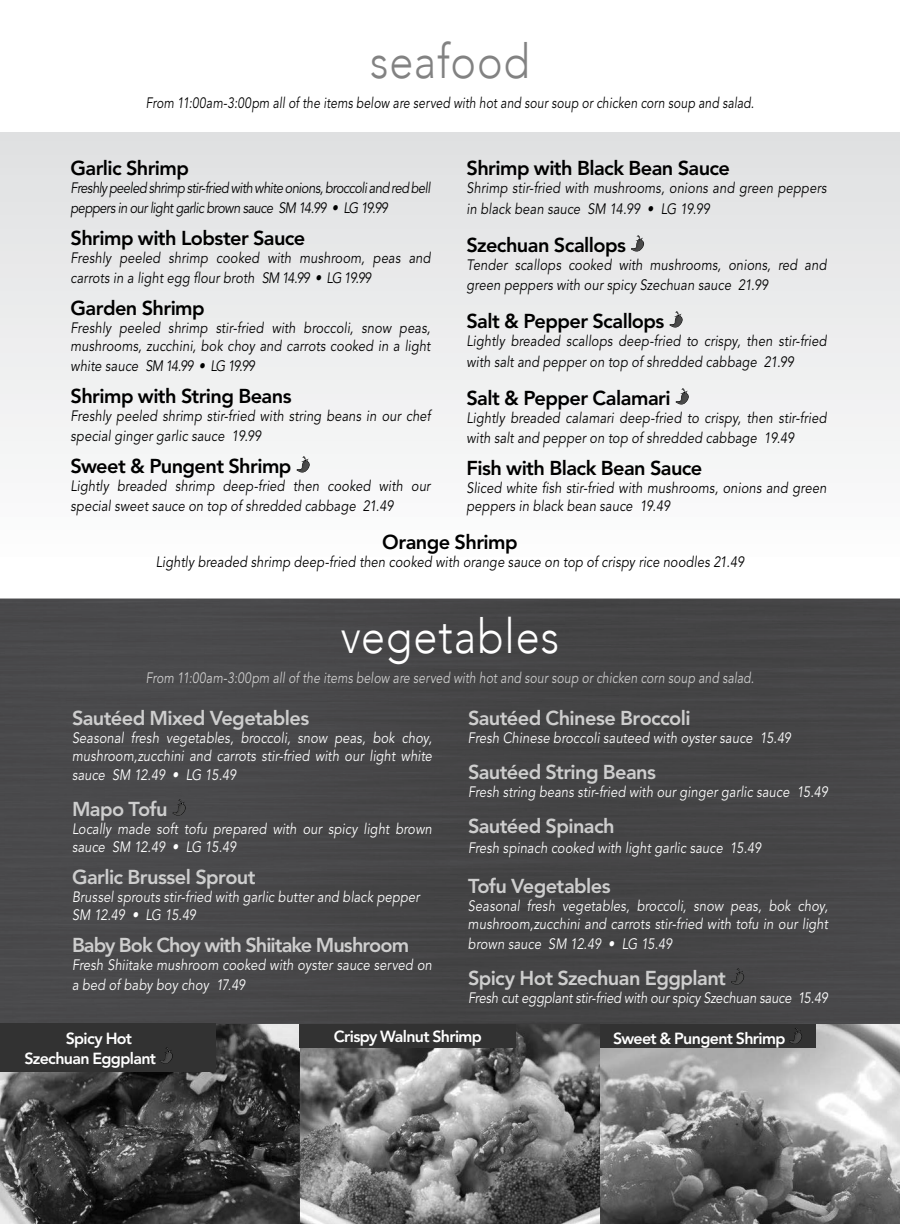
<style>
.page{position:relative;width:900px;height:1224px;background:#fff}
.page>*{position:absolute;margin:0;border:0;box-sizing:border-box;transform-origin:0 0}
.t1{font:300 48px "Avenir";letter-spacing:.02em;color:#fff;scale:.9 1}
.t2{font:300 48px "Avenir";letter-spacing:.02em;color:#828282;scale:.9 1}
.t3{font:800 20px "Avenir LT Std";letter-spacing:-.03em;color:#000}
.t4{font:800 20px "Avenir LT Std";letter-spacing:-.03em;color:#cecece}
.t5{font:800 20px "Avenir LT Std";letter-spacing:-.05em;color:#cecece}
.t6{font:800 16px "Avenir LT Std";letter-spacing:-.04em;color:#fff}
.t7{font:italic 15px/20px "Avenir LT Std";letter-spacing:.015em;color:#000;scale:.85 1}
.t8{font:italic 15px/18px "Avenir LT Std";letter-spacing:.01em;color:#fff;scale:.85 1}
.t9{font:italic 15px/20px "Avenir LT Std";letter-spacing:-.035em;color:#000;scale:.85 1}
.t10{font:italic 15px "Avenir LT Std";letter-spacing:.015em;color:#cecece;scale:.8 1}
.t11{font:italic 15px "Avenir LT Std";letter-spacing:.015em;color:#000;scale:.8 1}
</style>
<div class="page">
<img style="left:0;top:1025px;width:300px;height:199px">
<img style="left:300px;top:1025px;width:600px;height:199px">
<div style="left:0;top:132px;width:900px;height:435px;background:linear-gradient(to bottom,#dfe0e1,#fdfdfd)"></div>
<hr style="left:0;top:598px;width:900px;height:1px;background:#606164">
<div style="left:0;top:599px;width:900px;height:426px;background:#474648"></div>
<svg style="left:297px;top:456px;width:13px;height:16px"></svg>
<svg style="left:631px;top:235px;width:13px;height:16px"></svg>
<svg style="left:670px;top:311px;width:13px;height:16px"></svg>
<svg style="left:676px;top:388px;width:13px;height:16px"></svg>
<svg style="left:173px;top:799px;width:13px;height:17px"></svg>
<svg style="left:731px;top:968px;width:13px;height:17px"></svg>
<div style="left:300px;top:1024px;width:216px;height:24px;background:#323232"></div>
<div style="left:600px;top:1024px;width:216px;height:24px;background:#323232"></div>
<svg style="left:789px;top:1028px;width:13px;height:16px"></svg>
<div style="left:0;top:1024px;width:216px;height:48px;background:#323232"></div>
<svg style="left:160px;top:1048px;width:13px;height:16px"></svg>
<svg style="left:899px;top:676px;width:1px;height:24px"></svg>
<h1 class="t2" style="left:370px;top:33px;width:179px">seafood</h1>
<p class="t11" style="left:146px;top:94px;width:762px">From 11:00am-3:00pm all of the items below are served with hot and sour soup or chicken corn soup and salad.</p>
<h2 class="t3" style="left:71px;top:156px;width:120px">Garlic Shrimp</h2>
<p class="t9" style="left:71px;top:178px;width:425px">Freshly peeled shrimp stir-fried with white onions, broccoli and red bell peppers in our light garlic brown sauce SM 14.99 • LG 19.99</p>
<h2 class="t3" style="left:71px;top:226px;width:236px">Shrimp with Lobster Sauce</h2>
<p class="t7" style="left:71px;top:248px;width:425px">Freshly peeled shrimp cooked with mushroom, peas and carrots in a light egg flour broth SM 14.99 • LG 19.99</p>
<h2 class="t3" style="left:71px;top:296px;width:136px">Garden Shrimp</h2>
<p class="t7" style="left:71px;top:319px;width:425px;line-height:18px">Freshly peeled shrimp stir-fried with broccoli, snow peas, mushrooms, zucchini, bok choy and carrots cooked in a light</p>
<p class="t7" style="left:71px;top:356px;width:218px">white sauce SM 14.99 • LG 19.99</p>
<h2 class="t3" style="left:71px;top:384px;width:223px">Shrimp with String Beans</h2>
<p class="t7" style="left:71px;top:406px;width:425px">Freshly peeled shrimp stir-fried with string beans in our chef special ginger garlic sauce 19.99</p>
<h2 class="t3" style="left:71px;top:454px;width:223px">Sweet &amp; Pungent Shrimp</h2>
<p class="t7" style="left:71px;top:476px;width:425px">Lightly breaded shrimp deep-fried then cooked with our special sweet sauce on top of shredded cabbage 21.49</p>
<h2 class="t3" style="left:467px;top:156px;width:265px">Shrimp with Black Bean Sauce</h2>
<p class="t7" style="left:467px;top:178px;width:425px;line-height:21px">Shrimp stir-fried with mushrooms, onions and green peppers in black bean sauce SM 14.99 • LG 19.99</p>
<h2 class="t3" style="left:467px;top:233px;width:161px">Szechuan Scallops</h2>
<p class="t7" style="left:467px;top:255px;width:425px">Tender scallops cooked with mushrooms, onions, red and green peppers with our spicy Szechuan sauce 21.99</p>
<h2 class="t3" style="left:467px;top:309px;width:199px">Salt &amp; Pepper Scallops</h2>
<p class="t7" style="left:467px;top:331px;width:425px;line-height:21px">Lightly breaded scallops deep-fried to crispy, then stir-fried with salt and pepper on top of shredded cabbage 21.99</p>
<h2 class="t3" style="left:467px;top:386px;width:206px">Salt &amp; Pepper Calamari</h2>
<p class="t7" style="left:467px;top:408px;width:425px">Lightly breaded calamari deep-fried to crispy, then stir-fried with salt and pepper on top of shredded cabbage 19.49</p>
<h2 class="t3" style="left:467px;top:456px;width:237px">Fish with Black Bean Sauce</h2>
<p class="t7" style="left:467px;top:479px;width:425px;line-height:18px">Sliced white fish stir-fried with mushrooms, onions and green peppers in black bean sauce 19.49</p>
<h2 class="t3" style="left:382px;top:530px;width:137px">Orange Shrimp</h2>
<p class="t7" style="left:156px;top:552px;width:693px">Lightly breaded shrimp deep-fried then cooked with orange sauce on top of crispy rice noodles 21.49</p>
<h1 class="t1" style="left:341px;top:608px;width:244px">vegetables</h1>
<p class="t10" style="left:146px;top:670px;width:762px">From 11:00am-3:00pm all of the items below are served with hot and sour soup or chicken corn soup and salad.</p>
<h2 class="t4" style="left:72px;top:706px;width:239px">Sautéed Mixed Vegetables</h2>
<p class="t8" style="left:72px;top:729px;width:425px;line-height:18.6px;text-align:justify">Seasonal fresh vegetables, broccoli, snow peas, bok choy, mushroom,zucchini and carrots stir-fried with our light white sauce SM 12.49 • LG 15.49</p>
<h2 class="t4" style="left:72px;top:797px;width:97px">Mapo Tofu</h2>
<p class="t8" style="left:72px;top:820px;width:425px">Locally made soft tofu prepared with our spicy light brown sauce SM 12.49 • LG 15.49</p>
<h2 class="t4" style="left:72px;top:865px;width:185px">Garlic Brussel Sprout</h2>
<p class="t8" style="left:72px;top:888px;width:411px">Brussel sprouts stir-fried with garlic butter and black pepper<br>SM 12.49 • LG 15.49</p>
<h2 class="t5" style="left:72px;top:933px;width:339px">Baby Bok Choy with Shiitake Mushroom</h2>
<p class="t8" style="left:72px;top:955px;width:425px;line-height:20px">Fresh Shiitake mushroom cooked with oyster sauce served on a bed of baby boy choy 17.49</p>
<h2 class="t4" style="left:468px;top:706px;width:224px">Sautéed Chinese Broccoli</h2>
<p class="t8" style="left:468px;top:729px;width:382px">Fresh Chinese broccoli sauteed with oyster sauce 15.49</p>
<h2 class="t4" style="left:468px;top:760px;width:190px">Sautéed String Beans</h2>
<p class="t8" style="left:468px;top:783px;width:425px">Fresh string beans stir-fried with our ginger garlic sauce 15.49</p>
<h2 class="t4" style="left:468px;top:814px;width:148px">Sautéed Spinach</h2>
<p class="t8" style="left:468px;top:839px;width:347px">Fresh spinach cooked with light garlic sauce 15.49</p>
<h2 class="t4" style="left:468px;top:874px;width:144px">Tofu Vegetables</h2>
<p class="t8" style="left:468px;top:897px;width:425px">Seasonal fresh vegetables, broccoli, snow peas, bok choy, mushroom,zucchini and carrots stir-fried with tofu in our light</p>
<p class="t8" style="left:468px;top:935px;width:242px">brown sauce SM 12.49 • LG 15.49</p>
<h2 class="t4" style="left:468px;top:966px;width:259px">Spicy Hot Szechuan Eggplant</h2>
<p class="t8" style="left:468px;top:989px;width:425px">Fresh cut eggplant stir-fried with our spicy Szechuan sauce 15.49</p>
<p class="t6" style="left:66px;top:1029px;width:68px">Spicy Hot</p>
<p class="t6" style="left:334px;top:1027px;width:150px">Crispy Walnut Shrimp</p>
<p class="t6" style="left:613px;top:1029px;width:174px">Sweet &amp; Pungent Shrimp</p>
<p class="t6" style="left:24px;top:1049px;width:133px">Szechuan Eggplant</p>
</div>
